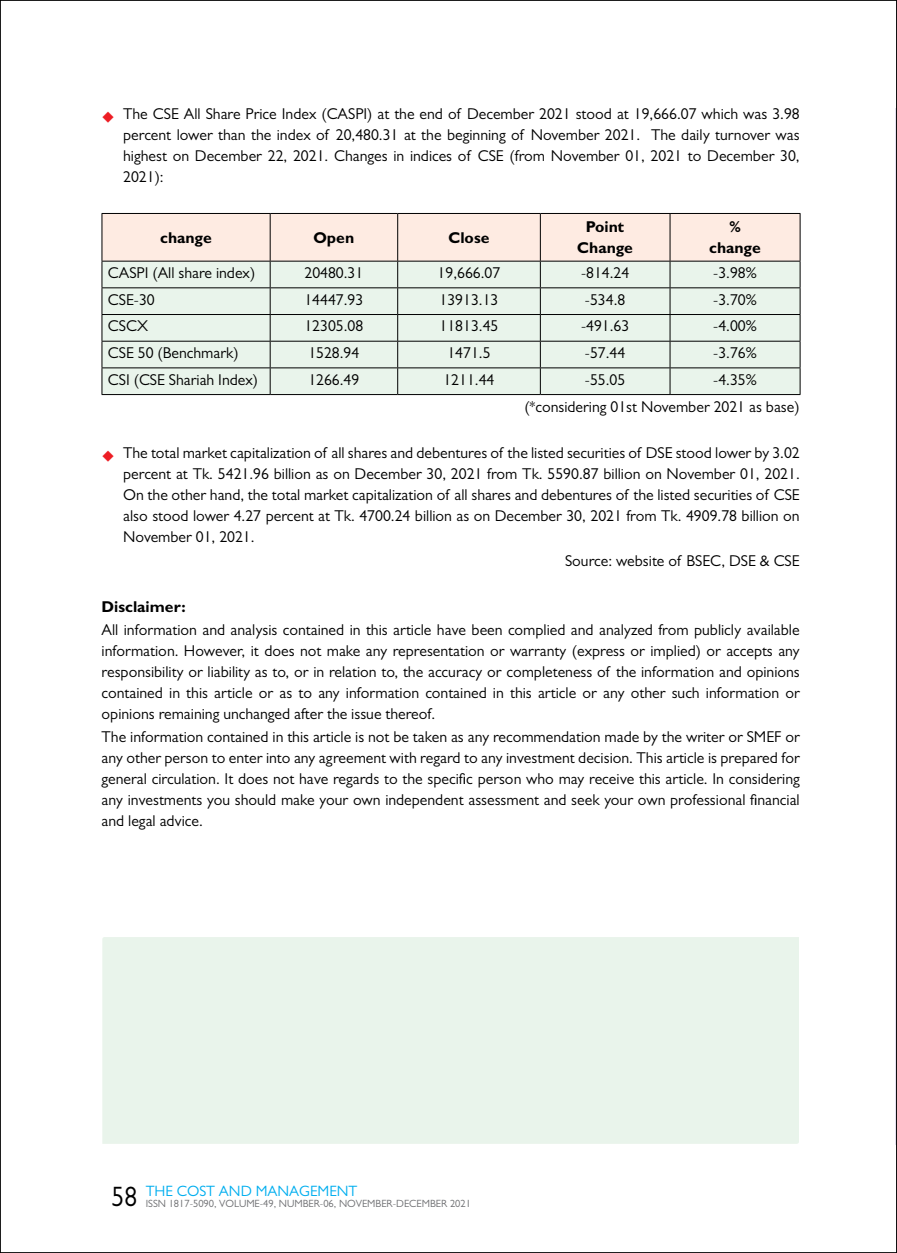
<style>
.page{position:relative;width:897px;height:1253px;background:#fff}
.page>*{position:absolute;margin:0;border:0;box-sizing:border-box;transform-origin:0 0}
.t1{font:15.75px/21px "Gill Sans";color:#000;text-align:justify}
.t2{font:700 15.75px/21px "Gill Sans";color:#000;text-align:center}
.t3{font:15px "Gill Sans";color:#00aeef}
.t4{font:10.5px "Gill Sans";color:#6d6e71}
.s1{color:#ed1d24}
.s2{font-size:28.2px;color:#000}
</style>
<div class="page">
<hr style="left:102px;top:394px;width:168px;height:1px;background:#000">
<hr style="left:270px;top:394px;width:127px;height:1px;background:#000">
<hr style="left:397px;top:394px;width:143px;height:1px;background:#000">
<hr style="left:540px;top:394px;width:130px;height:1px;background:#000">
<svg style="left:102px;top:213px;width:698px;height:181px"></svg>
<hr style="left:670px;top:394px;width:130px;height:1px;background:#000">
<div style="left:102px;top:937px;width:696px;height:207px;background:#e9f4eb"></div>
<svg style="left:896px;top:0;width:1px;height:1253px"></svg>
<p class="t1" style="left:123px;top:103px;width:678px;text-indent:-22px"><span class="s1">◆</span> The CSE All Share Price Index (CASPI) at the end of December 2021 stood at 19,666.07 which was 3.98 percent lower than the index of 20,480.31 at the beginning of November 2021. The daily turnover was highest on December 22, 2021. Changes in indices of CSE (from November 01, 2021 to December 30, 2021):</p>
<p class="t2" style="left:160px;top:226px;width:53px">change</p>
<p class="t2" style="left:313px;top:226px;width:42px">Open</p>
<p class="t2" style="left:448px;top:226px;width:43px">Close</p>
<p class="t2" style="left:577px;top:216px;width:57px">Point<br>Change</p>
<p class="t2" style="left:709px;top:216px;width:53px">% change</p>
<p class="t1" style="left:108px;top:262px;width:149px">CASPI (All share index)</p>
<p class="t1" style="left:304px;top:262px;width:60px">20480.31</p>
<p class="t1" style="left:437px;top:262px;width:64px">19,666.07</p>
<p class="t1" style="left:581px;top:262px;width:50px">-814.24</p>
<p class="t1" style="left:713px;top:262px;width:45px">-3.98%</p>
<p class="t1" style="left:108px;top:289px;width:48px">CSE-30</p>
<p class="t1" style="left:304px;top:289px;width:60px">14447.93</p>
<p class="t1" style="left:439px;top:289px;width:60px">13913.13</p>
<p class="t1" style="left:585px;top:289px;width:42px">-534.8</p>
<p class="t1" style="left:713px;top:289px;width:45px">-3.70%</p>
<p class="t1" style="left:108px;top:315px;width:42px">CSCX</p>
<p class="t1" style="left:304px;top:315px;width:60px">12305.08</p>
<p class="t1" style="left:439px;top:315px;width:60px">11813.45</p>
<p class="t1" style="left:581px;top:315px;width:50px">-491.63</p>
<p class="t1" style="left:713px;top:315px;width:45px">-4.00%</p>
<p class="t1" style="left:108px;top:342px;width:132px">CSE 50 (Benchmark)</p>
<p class="t1" style="left:308px;top:342px;width:53px">1528.94</p>
<p class="t1" style="left:447px;top:342px;width:45px">1471.5</p>
<p class="t1" style="left:585px;top:342px;width:42px">-57.44</p>
<p class="t1" style="left:713px;top:342px;width:45px">-3.76%</p>
<p class="t1" style="left:108px;top:369px;width:152px">CSI (CSE Shariah Index)</p>
<p class="t1" style="left:308px;top:369px;width:53px">1266.49</p>
<p class="t1" style="left:443px;top:369px;width:53px">1211.44</p>
<p class="t1" style="left:585px;top:369px;width:42px">-55.05</p>
<p class="t1" style="left:524px;top:365px;width:277px;line-height:27.5px;text-indent:189px">-4.35% (*considering 01st November 2021 as base)</p>
<p class="t1" style="left:123px;top:442px;width:678px;text-indent:-22px"><span class="s1">◆</span> The total market capitalization of all shares and debentures of the listed securities of DSE stood lower by 3.02 percent at Tk. 5421.96 billion as on December 30, 2021 from Tk. 5590.87 billion on November 01, 2021.<br>On the other hand, the total market capitalization of all shares and debentures of the listed securities of CSE also stood lower 4.27 percent at Tk. 4700.24 billion as on December 30, 2021 from Tk. 4909.78 billion on November 01, 2021.</p>
<p class="t1" style="left:565px;top:550px;width:236px">Source: website of BSEC, DSE &amp; CSE</p>
<p class="t2" style="left:102px;top:596px;width:86px">Disclaimer:</p>
<p class="t1" style="left:102px;top:619px;width:699px">All information and analysis contained in this article have been complied and analyzed from publicly available information. However, it does not make any representation or warranty (express or implied) or accepts any responsibility or liability as to, or in relation to, the accuracy or completeness of the information and opinions contained in this article or as to any information contained in this article or any other such information or opinions remaining unchanged after the issue thereof.</p>
<p class="t1" style="left:102px;top:726px;width:699px">The information contained in this article is not be taken as any recommendation made by the writer or SMEF or any other person to enter into any agreement with regard to any investment decision. This article is prepared for general circulation. It does not have regards to the specific person who may receive this article. In considering any investments you should make your own independent assessment and seek your own professional financial and legal advice.</p>
<p class="t3" style="left:111px;top:1182px;width:247px"><span class="s2">58</span> THE COST AND MANAGEMENT</p>
<p class="t4" style="left:146px;top:1197px;width:327px">ISSN 1817-5090, VOLUME-49, NUMBER-06, NOVEMBER-DECEMBER 2021</p>
</div>
